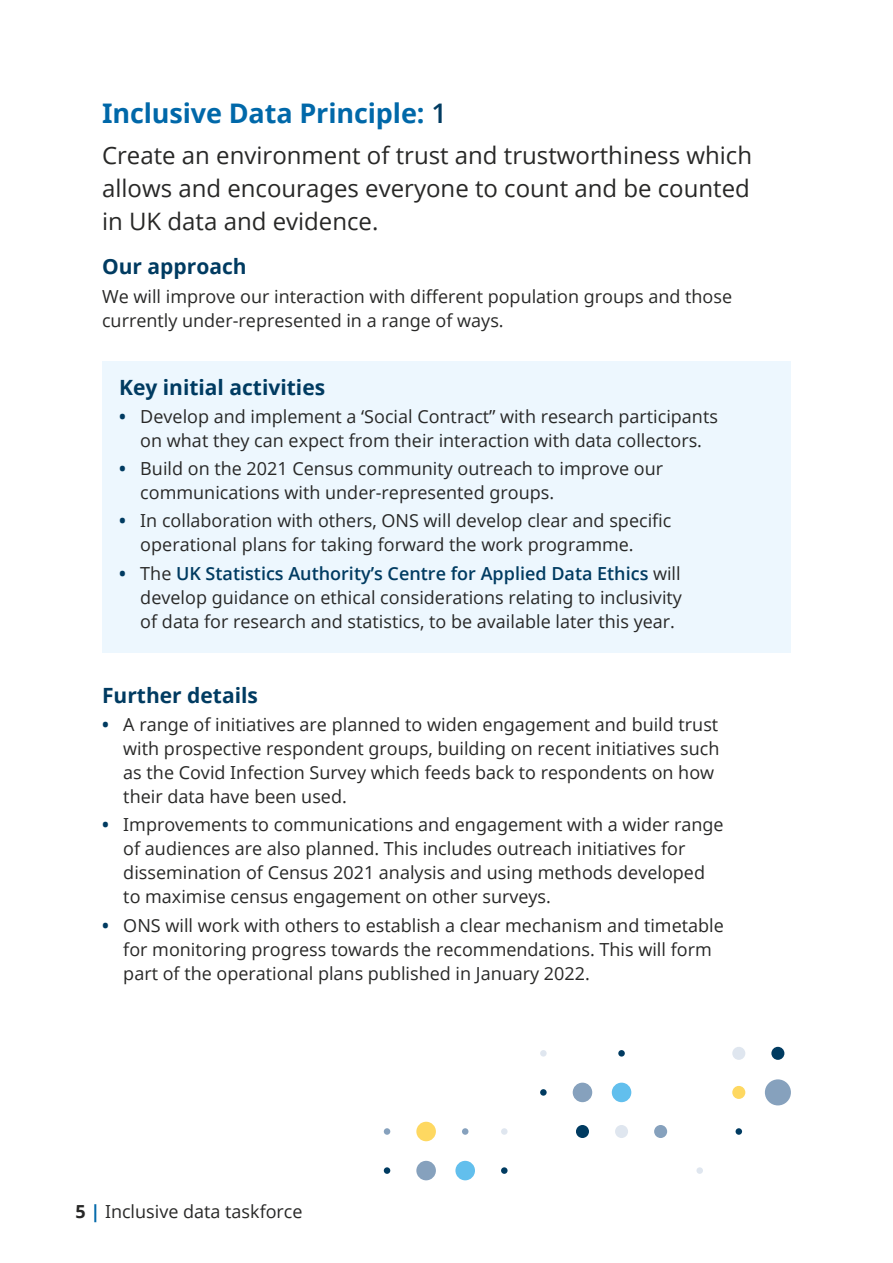
<style>
.page{position:relative;width:893px;height:1263px;background:#fff}
.page>*{position:absolute;margin:0;border:0;box-sizing:border-box;transform-origin:0 0}
.Heading_two{font:700 27px "Open Sans";letter-spacing:-.005em;color:#0068a9}
.Intro{font:24px/33px "Open Sans";color:#282827;text-align:justify}
.Heading_three{font:700 21px "Open Sans";color:#003b61}
.Body_copy{font:18px/24px "Open Sans";color:#282827}
.s1{font-weight:600;color:#003b61}
.s2{font-weight:700;color:#003b61}
.s3{font-weight:700}
.s4{font-weight:700;color:#0068a9}
</style>
<div class="page">
<div style="left:102px;top:361px;width:689px;height:292px;background:#edf7fe"></div>
<div style="left:771px;top:1047px;width:13px;height:13px;background:#003b61;border-radius:50%"></div>
<div style="left:732px;top:1047px;width:13px;height:13px;background:#dfe6ef;border-radius:50%"></div>
<div style="left:618px;top:1050px;width:7px;height:6px;background:#003b61;border-radius:50%"></div>
<div style="left:540px;top:1050px;width:7px;height:6px;background:#dfe6ef;border-radius:50%"></div>
<div style="left:765px;top:1079px;width:26px;height:26px;background:#86a1bd;border-radius:50%"></div>
<div style="left:732px;top:1086px;width:13px;height:13px;background:#fed861;border-radius:50%"></div>
<div style="left:612px;top:1083px;width:19px;height:19px;background:#62bfed;border-radius:50%"></div>
<div style="left:573px;top:1083px;width:19px;height:19px;background:#86a1bd;border-radius:50%"></div>
<div style="left:540px;top:1089px;width:7px;height:7px;background:#003b61;border-radius:50%"></div>
<div style="left:736px;top:1128px;width:6px;height:7px;background:#003b61;border-radius:50%"></div>
<div style="left:654px;top:1125px;width:13px;height:13px;background:#86a1bd;border-radius:50%"></div>
<div style="left:615px;top:1125px;width:13px;height:13px;background:#dfe6ef;border-radius:50%"></div>
<div style="left:576px;top:1125px;width:13px;height:13px;background:#003b61;border-radius:50%"></div>
<div style="left:501px;top:1128px;width:7px;height:7px;background:#dfe6ef;border-radius:50%"></div>
<div style="left:462px;top:1128px;width:6px;height:7px;background:#86a1bd;border-radius:50%"></div>
<div style="left:416px;top:1122px;width:20px;height:19px;background:#fed861;border-radius:50%"></div>
<div style="left:384px;top:1128px;width:6px;height:7px;background:#86a1bd;border-radius:50%"></div>
<div style="left:696px;top:1167px;width:7px;height:7px;background:#dfe6ef;border-radius:50%"></div>
<div style="left:501px;top:1167px;width:7px;height:7px;background:#003b61;border-radius:50%"></div>
<div style="left:455px;top:1161px;width:20px;height:19px;background:#62bfed;border-radius:50%"></div>
<div style="left:416px;top:1161px;width:20px;height:19px;background:#86a1bd;border-radius:50%"></div>
<div style="left:384px;top:1167px;width:6px;height:7px;background:#003b61;border-radius:50%"></div>
<h2 class="Heading_two" style="left:102px;top:94px;width:346px">Inclusive Data Principle: <span class="s1">1</span></h2>
<p class="Intro" style="left:102px;top:138px;width:651px">Create an environment of trust and trustworthiness which allows and encourages everyone to count and be counted in UK data and evidence.</p>
<h3 class="Heading_three" style="left:102px;top:252px;width:146px">Our approach</h3>
<p class="Body_copy" style="left:102px;top:283px;width:632px">We will improve our interaction with different population groups and those currently under-represented in a range of ways.</p>
<h3 class="Heading_three" style="left:119px;top:372px;width:208px">Key initial activities</h3>
<p class="Body_copy" style="left:119px;top:404px;width:600px;text-align:center"><span class="s2">•</span> Develop and implement a ‘Social Contract’’ with research participants on what they can expect from their interaction with data collectors.</p>
<p class="Body_copy" style="left:140px;top:456px;width:524px;text-indent:-21px"><span class="s2">•</span> Build on the 2021 Census community outreach to improve our communications with under-represented groups.</p>
<p class="Body_copy" style="left:140px;top:508px;width:533px;text-indent:-21px"><span class="s2">•</span> In collaboration with others, ONS will develop clear and specific operational plans for taking forward the work programme.</p>
<p class="Body_copy" style="left:140px;top:561px;width:543px;text-align:justify;text-indent:-21px"><span class="s2">•</span> The <span class="s1">UK Statistics Authority’s Centre for Applied Data Ethics</span> will develop guidance on ethical considerations relating to inclusivity of data for research and statistics, to be available later this year.</p>
<h3 class="Heading_three" style="left:102px;top:680px;width:157px">Further details</h3>
<p class="Body_copy" style="left:123px;top:712px;width:598px;text-indent:-21px"><span class="s2">•</span> A range of initiatives are planned to widen engagement and build trust with prospective respondent groups, building on recent initiatives such as the Covid Infection Survey which feeds back to respondents on how their data have been used.</p>
<p class="Body_copy" style="left:123px;top:812px;width:602px;text-indent:-21px"><span class="s2">•</span> Improvements to communications and engagement with a wider range of audiences are also planned. This includes outreach initiatives for dissemination of Census 2021 analysis and using methods developed to maximise census engagement on other surveys.</p>
<p class="Body_copy" style="left:123px;top:913px;width:602px;text-indent:-21px"><span class="s2">•</span> ONS will work with others to establish a clear mechanism and timetable for monitoring progress towards the recommendations. This will form part of the operational plans published in January 2022.</p>
<p class="Body_copy" style="left:75px;top:1199px;width:229px"><span class="s3">5</span> <span class="s4">|</span> Inclusive data taskforce</p>
</div>
